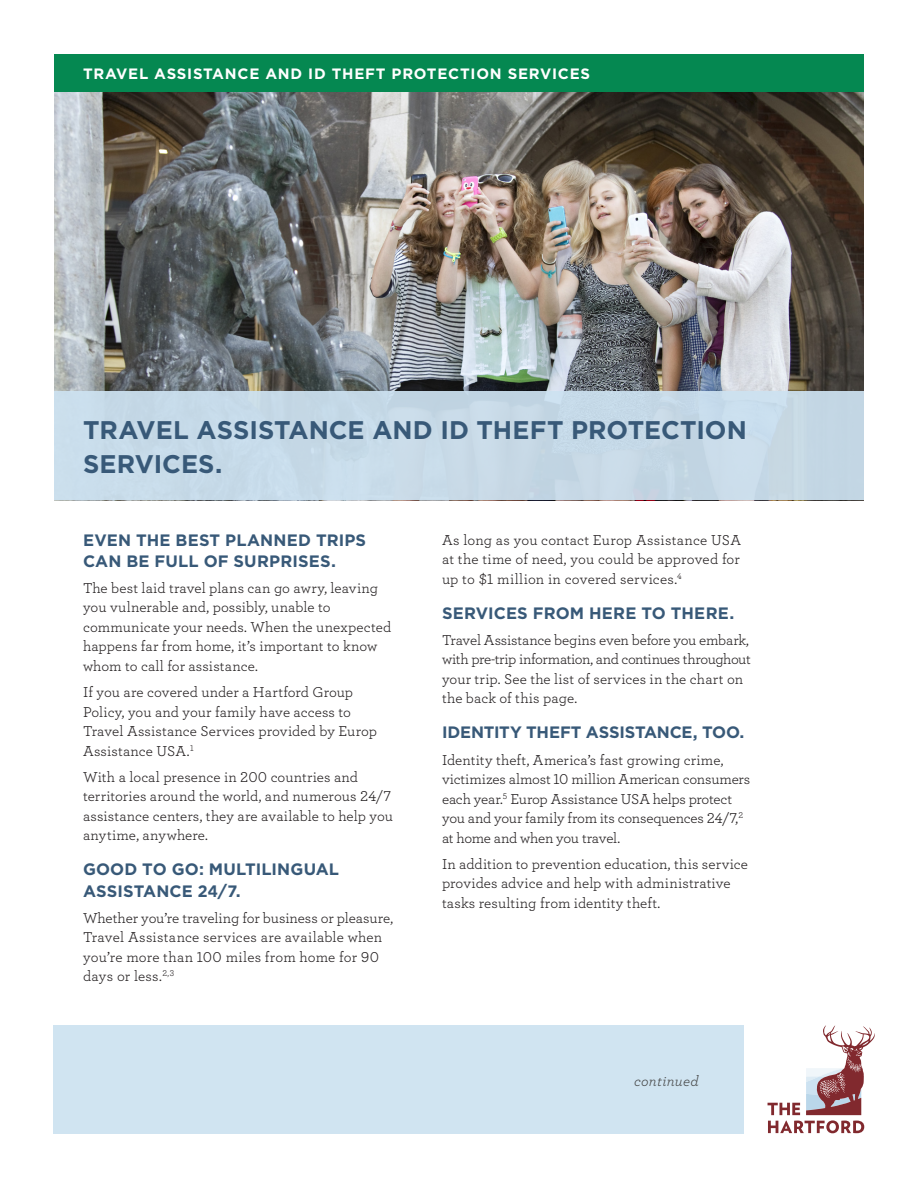
<style>
.page{position:relative;width:918px;height:1188px;background:#fff}
.page>*{position:absolute;margin:0;border:0;box-sizing:border-box;transform-origin:0 0}
.Subhead{font:700 25.5px/34.5px "Gotham";color:#385978}
.Body{font:700 16.5px/21px "Gotham";letter-spacing:.005em;color:#385978}
.Body-2{font:700 16.5px "Gotham";letter-spacing:-.015em;color:#385978}
.Body-3{font:15px/19.5px "Archer";color:#231f20}
.t1{font:700 15px "Gotham";letter-spacing:.05em;color:#fff}
.Body-4{font:italic 15px "Archer";letter-spacing:.015em;color:#464747}
</style>
<div class="page">
<img style="left:54px;top:92px;width:810px;height:299px">
<div style="left:54px;top:54px;width:810px;height:38px;background:#058851"></div>
<div style="left:54px;top:391px;width:810px;height:109px;background:#c7dae8"></div>
<div style="left:54px;top:1025px;width:690px;height:108px;background:#cde2f1"></div>
<svg style="left:768px;top:1025px;width:107px;height:108px"></svg>
<p class="t1" style="left:83px;top:64px;width:509px">TRAVEL ASSISTANCE AND ID THEFT PROTECTION SERVICES</p>
<p class="Subhead" style="left:83px;top:412px;width:665px">TRAVEL ASSISTANCE AND ID THEFT PROTECTION<br>SERVICES.</p>
<p class="Body" style="left:83px;top:529px;width:285px">EVEN THE BEST PLANNED TRIPS<br>CAN BE FULL OF SURPRISES.</p>
<p class="Body-3" style="left:83px;top:578px;width:310px">The best laid travel plans can go awry, leaving you vulnerable and, possibly, unable to communicate your needs. When the unexpected happens far from home, it’s important to know whom to call for assistance.</p>
<p class="Body-3" style="left:83px;top:682px;width:296px">If you are covered under a Hartford Group Policy, you and your family have access to Travel Assistance Services provided by Europ Assistance USA.<sup>1</sup></p>
<p class="Body-3" style="left:83px;top:767px;width:312px">With a local presence in 200 countries and territories around the world, and numerous 24/7 assistance centers, they are available to help you anytime, anywhere.</p>
<p class="Body" style="left:83px;top:858px;width:258px;line-height:21.6px">GOOD TO GO: MULTILINGUAL<br>ASSISTANCE 24/7.</p>
<p class="Body-3" style="left:83px;top:907px;width:312px">Whether you’re traveling for business or pleasure, Travel Assistance services are available when you’re more than 100 miles from home for 90 days or less.<sup>2,3</sup></p>
<p class="Body-3" style="left:442px;top:529px;width:301px;text-align:justify">As long as you contact Europ Assistance USA at the time of need, you could be approved for up to $1 million in covered services.<sup>4</sup></p>
<p class="Body" style="left:442px;top:602px;width:294px">SERVICES FROM HERE TO THERE.</p>
<p class="Body-3" style="left:442px;top:629px;width:310px">Travel Assistance begins even before you embark, with pre-trip information, and continues throughout your trip. See the list of services in the chart on the back of this page.</p>
<p class="Body-2" style="left:442px;top:722px;width:304px">IDENTITY THEFT ASSISTANCE, TOO.</p>
<p class="Body-3" style="left:442px;top:749px;width:310px">Identity theft, America’s fast growing crime, victimizes almost 10 million American consumers each year.<sup>5</sup> Europ Assistance USA helps protect you and your family from its consequences 24/7,<sup>2 </sup>at home and when you travel.</p>
<p class="Body-3" style="left:442px;top:854px;width:308px">In addition to prevention education, this service provides advice and help with administrative tasks resulting from identity theft.</p>
<p class="Body-4" style="left:634px;top:1070px;width:66px">continued</p>
</div>
